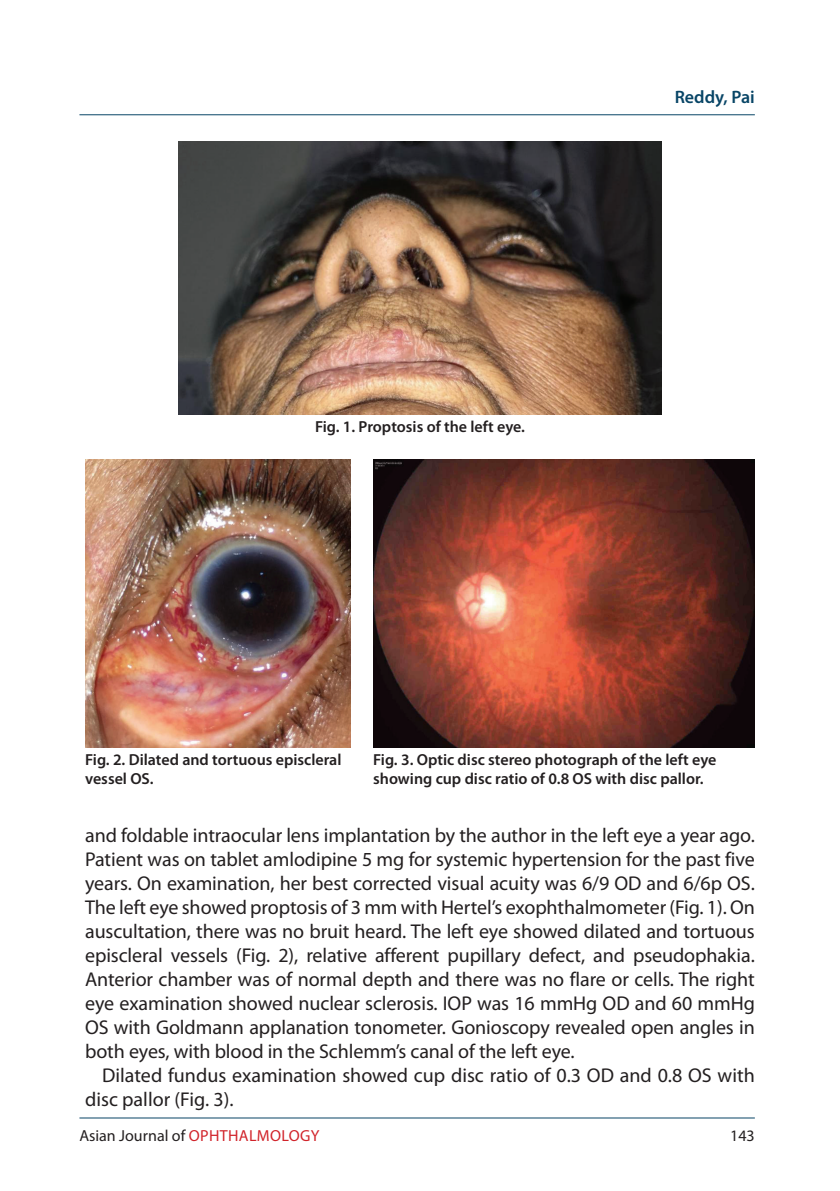
<style>
.page{position:relative;width:840px;height:1191px;background:#fff}
.page>*{position:absolute;margin:0;border:0;box-sizing:border-box;transform-origin:0 0}
.t1{font:20px/24px "Myriad Pro";color:#231f20;text-align:justify}
.t2{font:600 18px "Myriad Pro";color:#084566}
.t3{font:600 16px/19.2px "Myriad Pro";color:#231f20}
.t4{font:16px "Myriad Pro";color:#231f20}
.s1{color:#d1232a}
</style>
<div class="page">
<hr style="left:79px;top:114px;width:675px;height:1px;background:#084566">
<hr style="left:79px;top:1117px;width:675px;height:1px;background:#084566">
<img style="left:179px;top:142px;width:481px;height:272px">
<img style="left:85px;top:459px;width:265px;height:288px">
<img style="left:373px;top:459px;width:380px;height:288px">
<p class="t3" style="left:315px;top:418px;width:211px">Fig. 1. Proptosis of the left eye.</p>
<p class="t2" style="left:674px;top:87px;width:82px">Reddy, Pai</p>
<p class="t3" style="left:85px;top:750px;width:258px">Fig. 2. Dilated and tortuous episcleral vessel OS.</p>
<p class="t3" style="left:373px;top:750px;width:344px">Fig. 3. Optic disc stereo photograph of the left eye showing cup disc ratio of 0.8 OS with disc pallor.</p>
<p class="t1" style="left:85px;top:823px;width:671px">and foldable intraocular lens implantation by the author in the left eye a year ago.<br>Patient was on tablet amlodipine 5 mg for systemic hypertension for the past five years. On examination, her best corrected visual acuity was 6/9 OD and 6/6p OS.<br>The left eye showed proptosis of 3 mm with Hertel’s exophthalmometer (Fig. 1). On auscultation, there was no bruit heard. The left eye showed dilated and tortuous episcleral vessels (Fig. 2), relative afferent pupillary defect, and pseudophakia.<br>Anterior chamber was of normal depth and there was no flare or cells. The right eye examination showed nuclear sclerosis. IOP was 16 mmHg OD and 60 mmHg OS with Goldmann applanation tonometer. Gonioscopy revealed open angles in both eyes, with blood in the Schlemm’s canal of the left eye.</p>
<p class="t1" style="left:85px;top:1063px;width:670px;text-indent:17px">Dilated fundus examination showed cup disc ratio of 0.3 OD and 0.8 OS with disc pallor (Fig. 3).</p>
<p class="t4" style="left:79px;top:1126px;width:241px">Asian Journal of <span class="s1">OPHTHALMOLOGY</span></p>
<p class="t4" style="left:729px;top:1127px;width:26px">143</p>
</div>
